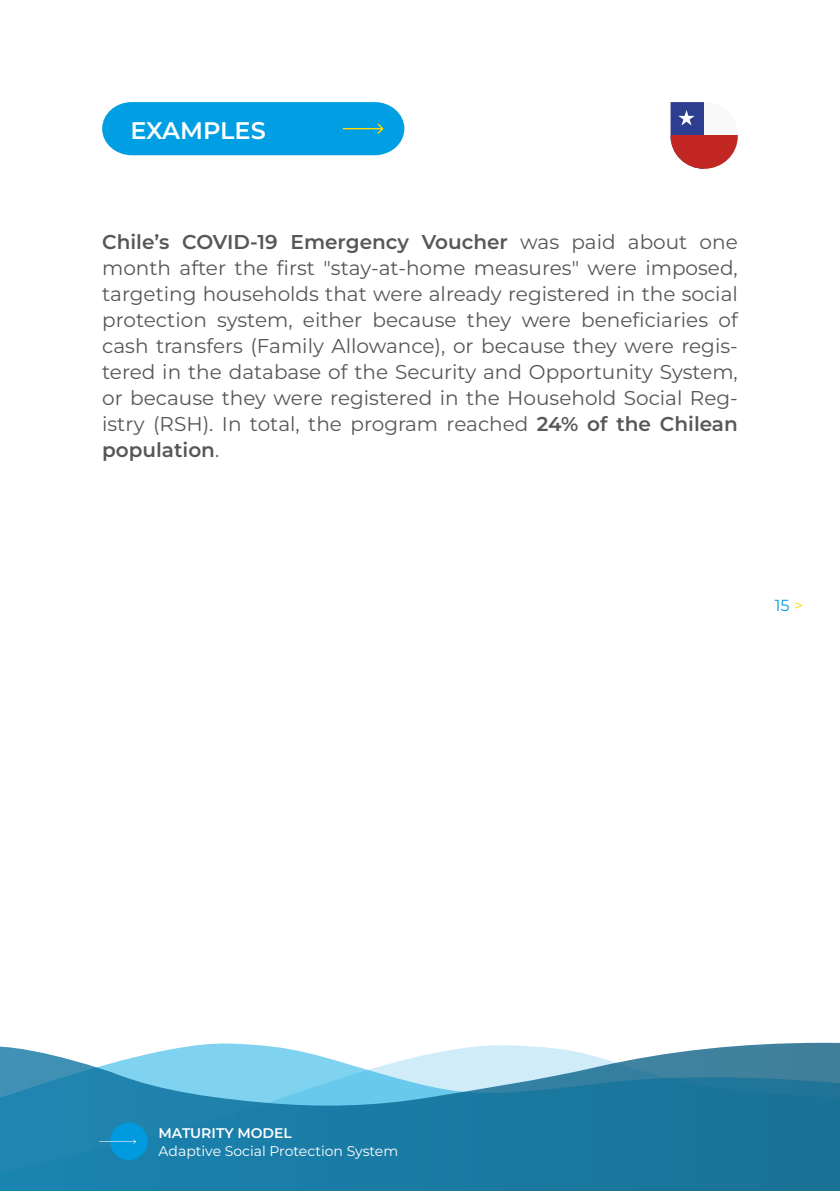
<style>
.page{position:relative;width:840px;height:1191px;background:#fff}
.page>*{position:absolute;margin:0;border:0;box-sizing:border-box;transform-origin:0 0}
.t1{font:100 24px "Montserrat";color:#fff}
.t2{font:20px/26px "Montserrat";color:#575756;text-align:justify}
.t3{font:16px "Montserrat";color:#009fe3}
.t4{font:14px "Montserrat";color:#fff}
.t5{font:100 14px "Montserrat";color:#fff}
.s1{font-weight:100}
.s2{color:#ffd900}
</style>
<div class="page">
<svg style="left:0;top:1042px;width:839px;height:149px;background:#4193b6"></svg>
<div style="left:110px;top:1122px;width:37px;height:38px;background:#009ade;border-radius:50%"></div>
<svg style="left:99px;top:1139px;width:37px;height:4px"></svg>
<div style="left:102px;top:102px;width:302px;height:53px;background:#009fe3"></div>
<svg style="left:670px;top:102px;width:67px;height:67px"></svg>
<p class="t1" style="left:130px;top:114px;width:137px">EXAMPLES</p>
<p class="t2" style="left:102px;top:228px;width:637px"><span class="s1">Chile’s COVID-19 Emergency Voucher</span> was paid about one month after the first "stay-at-home measures" were imposed, targeting households that were already registered in the social protection system, either because they were beneficiaries of cash transfers (Family Allowance), or because they were regis&shy;tered in the database of the Security and Opportunity System, or because they were registered in the Household Social Reg&shy;istry (RSH). In total, the program reached <span class="s1">24% of the Chilean population</span>.</p>
<p class="t3" style="left:774px;top:594px;width:30px">15 <span class="s2">&gt;</span></p>
<p class="t5" style="left:158px;top:1124px;width:135px">MATURITY MODEL</p>
<p class="t4" style="left:158px;top:1141px;width:241px">Adaptive Social Protection System</p>
</div>
